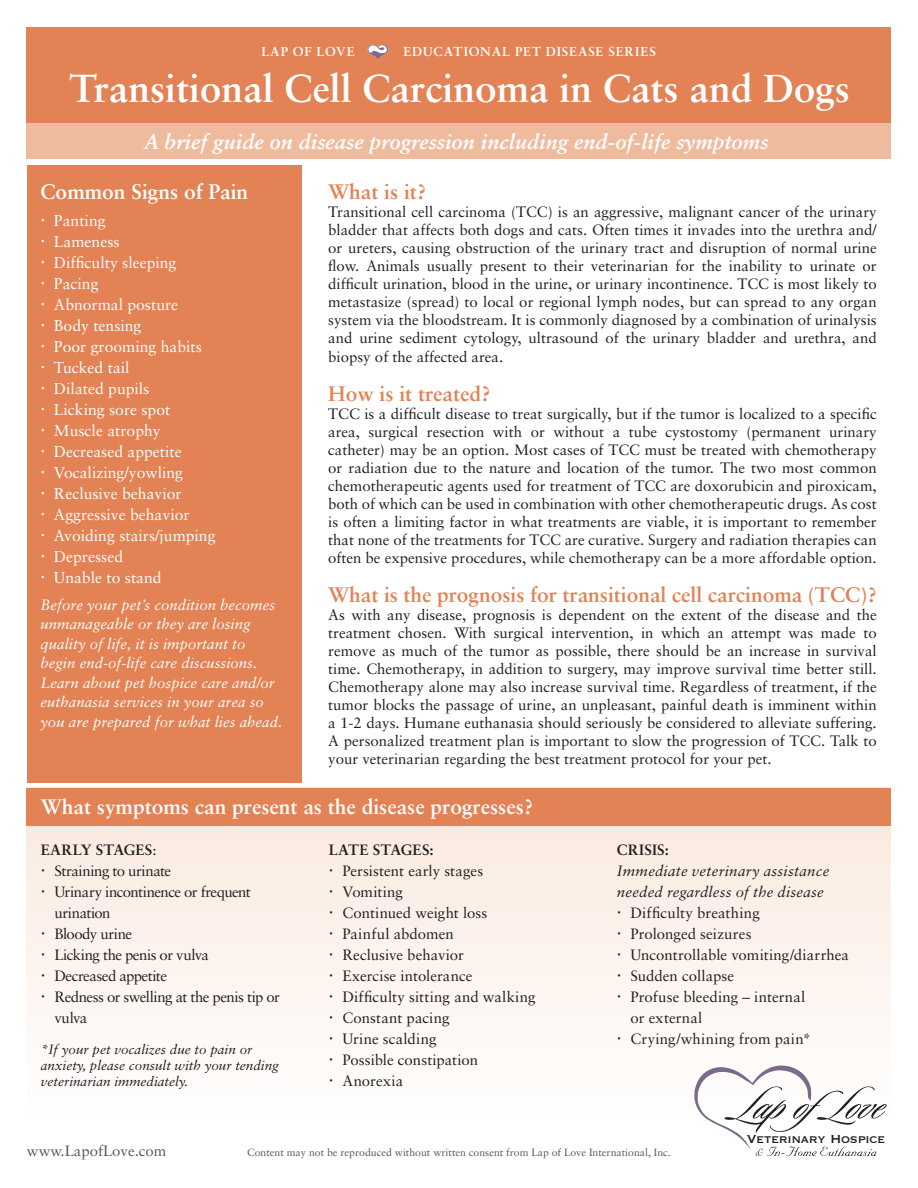
<style>
.page{position:relative;width:918px;height:1188px;background:#fff}
.page>*{position:absolute;margin:0;border:0;box-sizing:border-box;transform-origin:0 0}
.t1{font:700 39px "Sabon";color:#fff}
.t2{font:700 21px "Sabon";color:#e28255}
.t3{font:700 21px "Sabon";color:#fff}
.t4{font:italic 700 21px "Sabon";color:#fff}
.t5{font:15.75px/21px "Sabon";color:#fff}
.t6{font:15.3px "Copperplate";letter-spacing:-.03em;color:#231f20;scale:.96 1}
.t7{font:15px/18px "Sabon";color:#231f20;text-align:justify}
.t8{font:italic 15px/19.5px "Sabon";color:#fff}
.t9{font:15px/21px "Sabon";letter-spacing:-.03em;color:#231f20}
.t10{font:italic 15px/21px "Sabon";letter-spacing:.01em;color:#231f20}
.t11{font:700 15px "Sabon";letter-spacing:.015em;color:#231f20}
.t12{font:15px "Sabon";color:#57585a}
.t13{font:italic 13.5px/16.2px "Sabon";color:#231f20}
.t14{font:700 13.05px "Sabon";letter-spacing:.07em;color:#fff}
.t15{font:10.5px "Sabon";color:#57585a}
.s1{font-weight:700}
</style>
<div class="page">
<div style="left:27px;top:165px;width:275px;height:618px;background:#e28255"></div>
<svg style="left:27px;top:825px;width:864px;height:241px;fill:#fcf3ed"></svg>
<div style="left:27px;top:788px;width:864px;height:37px;background:#e28255"></div>
<div style="left:27px;top:27px;width:864px;height:98px;background:#e28255"></div>
<div style="left:27px;top:123px;width:864px;height:36px;background:#efbb9e"></div>
<svg style="left:694px;top:1066px;width:193px;height:90px"></svg>
<img style="left:368px;top:44px;width:21px;height:15px">
<p class="t14" style="left:261px;top:44px;width:93px">Lap of Love</p>
<p class="t14" style="left:403px;top:44px;width:246px">Educational Pet Disease Series</p>
<h1 class="t1" style="left:69px;top:64px;width:782px">Transitional Cell Carcinoma in Cats and Dogs</h1>
<h2 class="t4" style="left:144px;top:129px;width:626px">A brief guide on disease progression including end-of-life symptoms</h2>
<h2 class="t3" style="left:40px;top:178px;width:209px">Common Signs of Pain</h2>
<p class="t5" style="left:54px;top:210px;width:163px">Panting<br>Lameness<br>Difficulty sleeping<br>Pacing<br>Abnormal posture<br>Body tensing<br>Poor grooming habits<br>Tucked tail<br>Dilated pupils<br>Licking sore spot<br>Muscle atrophy<br>Decreased appetite<br>Vocalizing/yowling<br>Reclusive behavior<br>Aggressive behavior<br>Avoiding stairs/jumping<br>Depressed<br>Unable to stand</p>
<p class="t8" style="left:40px;top:595px;width:243px">Before your pet’s condition becomes unmanageable or they are losing quality of life, it is important to begin end-of-life care discussions.<br>Learn about pet hospice care and/or euthanasia services in your area so you are prepared for what lies ahead.</p>
<h2 class="t2" style="left:328px;top:178px;width:100px">What is it?</h2>
<p class="t7" style="left:328px;top:202px;width:550px">Transitional cell carcinoma (TCC) is an aggressive, malignant cancer of the urinary bladder that affects both dogs and cats. Often times it invades into the urethra and/ or ureters, causing obstruction of the urinary tract and disruption of normal urine flow. Animals usually present to their veterinarian for the inability to urinate or difficult urination, blood in the urine, or urinary incontinence. TCC is most likely to metastasize (spread) to local or regional lymph nodes, but can spread to any organ system via the bloodstream. It is commonly diagnosed by a combination of urinalysis and urine sediment cytology, ultrasound of the urinary bladder and urethra, and</p>
<p class="t7" style="left:328px;top:348px;width:177px">biopsy of the affected area.</p>
<h2 class="t2" style="left:328px;top:381px;width:164px">How is it treated?</h2>
<p class="t7" style="left:328px;top:405px;width:550px">TCC is a difficult disease to treat surgically, but if the tumor is localized to a specific area, surgical resection with or without a tube cystostomy (permanent urinary catheter) may be an option. Most cases of TCC must be treated with chemotherapy or radiation due to the nature and location of the tumor. The two most common chemotherapeutic agents used for treatment of TCC are doxorubicin and piroxicam, both of which can be used in combination with other chemotherapeutic drugs. As cost is often a limiting factor in what treatments are viable, it is important to remember that none of the treatments for TCC are curative. Surgery and radiation therapies can often be expensive procedures, while chemotherapy can be a more affordable option.</p>
<h2 class="t2" style="left:328px;top:581px;width:550px">What is the prognosis for transitional cell carcinoma (TCC)?</h2>
<p class="t7" style="left:328px;top:605px;width:550px">As with any disease, prognosis is dependent on the extent of the disease and the treatment chosen. With surgical intervention, in which an attempt was made to remove as much of the tumor as possible, there should be an increase in survival time. Chemotherapy, in addition to surgery, may improve survival time better still.<br>Chemotherapy alone may also increase survival time. Regardless of treatment, if the tumor blocks the passage of urine, an unpleasant, painful death is imminent within a 1-2 days. Humane euthanasia should seriously be considered to alleviate suffering.<br>A personalized treatment plan is important to slow the progression of TCC. Talk to your veterinarian regarding the best treatment protocol for your pet.</p>
<h2 class="t3" style="left:41px;top:793px;width:494px">What symptoms can present as the disease progresses?</h2>
<p class="t9" style="left:54px;top:839px;width:227px;text-indent:-14px"><span class="s1">Early stages</span> :<br>Straining to urinate<br>Urinary incontinence or frequent urination<br>Bloody urine<br>Licking the penis or vulva<br>Decreased appetite<br>Redness or swelling at the penis tip or vulva</p>
<p class="t11" style="left:329px;top:841px;width:106px">Late stages :</p>
<p class="t11" style="left:617px;top:841px;width:54px">Crisis:</p>
<p class="t10" style="left:617px;top:860px;width:214px">Immediate veterinary assistance needed regardless of the disease</p>
<p class="t7" style="left:630px;top:902px;width:220px;line-height:21px;text-align:left">Difficulty breathing<br>Prolonged seizures<br>Uncontrollable vomiting/diarrhea<br>Sudden collapse<br>Profuse bleeding – internal<br>or external<br>Crying/whining from pain*</p>
<p class="t7" style="left:342px;top:860px;width:195px;line-height:21px;text-align:left">Persistent early stages<br>Vomiting<br>Continued weight loss<br>Painful abdomen<br>Reclusive behavior<br>Exercise intolerance<br>Difficulty sitting and walking<br>Constant pacing<br>Urine scalding<br>Possible constipation<br>Anorexia</p>
<p class="t13" style="left:41px;top:1041px;width:240px">*If your pet vocalizes due to pain or anxiety, please consult with your tending veterinarian immediately.</p>
<p class="t12" style="left:27px;top:1142px;width:141px">www.LapofLove.com</p>
<p class="t15" style="left:247px;top:1146px;width:425px">Content may not be reproduced without written consent from Lap of Love International, Inc.</p>
<p class="t6" style="left:747px;top:1129px;width:146px">Veterinary Hospice</p>
</div>
